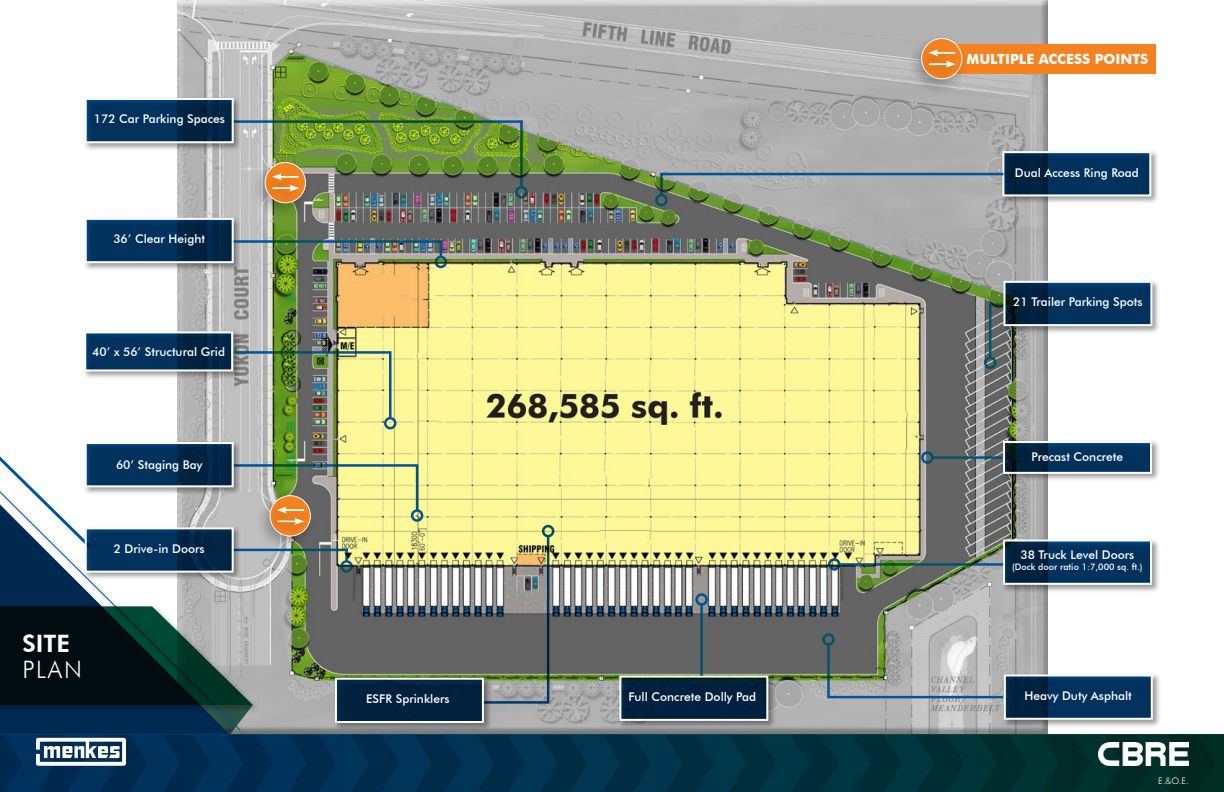
<style>
.page{position:relative;width:1224px;height:792px;background:#fff}
.page>*{position:absolute;margin:0;border:0;box-sizing:border-box;transform-origin:0 0}
.t1{font:800 24px "Futura BT";color:#fff}
.t2{font:300 24px "Futura BT";color:#fff}
.t3{font:700 14px "Futura BT";color:#fff}
.t4{font:500 12px "Futura BT";color:#fff}
.t5{font:500 9px "Futura BT";color:#fff}
.t6{font:300 9px "Futura BT";color:#fff}
</style>
<div class="page">
<div style="left:172px;top:0;width:882px;height:741px;background:#636466;opacity:.5"></div>
<svg style="left:248px;top:525px;width:40px;height:81px;background:#bebebe"></svg>
<svg style="left:0;top:456px;width:26px;height:26px"></svg>
<svg style="left:0;top:482px;width:241px;height:122px"></svg>
<hr style="left:520px;top:121px;width:3px;height:66px;background:#02539b">
<div style="left:515px;top:186px;width:13px;height:12px;border:2px solid #02539b;border-radius:50%"></div>
<hr style="left:234px;top:120px;width:289px;height:3px;background:#02539b">
<div style="left:83px;top:96px;width:159px;height:55px;background:#000;opacity:.4"></div>
<svg style="left:88px;top:101px;width:143px;height:39px;background:#002d54"></svg>
<div style="left:85px;top:98px;width:149px;height:45px;border:2px solid #fff"></div>
<div style="left:83px;top:216px;width:159px;height:55px;background:#000;opacity:.4"></div>
<svg style="left:88px;top:221px;width:143px;height:39px;background:#002d55"></svg>
<div style="left:85px;top:218px;width:149px;height:45px;border:2px solid #fff"></div>
<div style="left:82px;top:329px;width:159px;height:51px;background:#000;opacity:.4"></div>
<svg style="left:87px;top:334px;width:143px;height:34px;background:#002d55"></svg>
<div style="left:84px;top:331px;width:149px;height:40px;border:2px solid #fff"></div>
<img style="left:233px;top:350px;width:160px;height:71px">
<div style="left:384px;top:417px;width:13px;height:12px;border:2px solid #02539b;border-radius:50%"></div>
<div style="left:411px;top:509px;width:12px;height:13px;border:2px solid #02539b;border-radius:50%"></div>
<div style="left:83px;top:440px;width:159px;height:55px;background:#000;opacity:.4"></div>
<svg style="left:88px;top:445px;width:143px;height:39px;background:#002d55"></svg>
<div style="left:85px;top:442px;width:149px;height:45px;border:2px solid #fff"></div>
<svg style="left:345px;top:551px;width:3px;height:9px"></svg>
<div style="left:340px;top:560px;width:13px;height:13px;border:2px solid #02539b;border-radius:50%"></div>
<hr style="left:234px;top:549px;width:114px;height:2px;background:#02539b">
<hr style="left:547px;top:536px;width:2px;height:167px;background:#02539b">
<div style="left:542px;top:525px;width:12px;height:12px;border:2px solid #02539b;border-radius:50%"></div>
<div style="left:1001px;top:537px;width:159px;height:56px;background:#000;opacity:.4"></div>
<svg style="left:1006px;top:542px;width:143px;height:40px;background:#002e55"></svg>
<div style="left:1003px;top:539px;width:149px;height:46px;border:2px solid #fff"></div>
<hr style="left:839px;top:563px;width:164px;height:3px;background:#02539b">
<div style="left:828px;top:558px;width:12px;height:13px;border:2px solid #02539b;border-radius:50%"></div>
<div style="left:1001px;top:279px;width:160px;height:55px;background:#000;opacity:.4"></div>
<svg style="left:1006px;top:284px;width:143px;height:39px;background:#002d53"></svg>
<div style="left:1003px;top:281px;width:149px;height:45px;border:2px solid #fff"></div>
<hr style="left:932px;top:456px;width:70px;height:3px;background:#02539b">
<div style="left:921px;top:451px;width:13px;height:13px;border:2px solid #02539b;border-radius:50%"></div>
<svg style="left:988px;top:302px;width:16px;height:58px"></svg>
<div style="left:984px;top:356px;width:12px;height:13px;border:2px solid #02539b;border-radius:50%"></div>
<div style="left:1001px;top:439px;width:159px;height:43px;background:#000;opacity:.4"></div>
<svg style="left:1006px;top:444px;width:143px;height:27px;background:#002d53"></svg>
<div style="left:1003px;top:441px;width:149px;height:33px;border:2px solid #fff"></div>
<img style="left:233px;top:239px;width:210px;height:20px">
<div style="left:435px;top:256px;width:12px;height:12px;border:2px solid #02539b;border-radius:50%"></div>
<div style="left:83px;top:525px;width:159px;height:56px;background:#000;opacity:.4"></div>
<svg style="left:88px;top:530px;width:143px;height:40px;background:#002d55"></svg>
<div style="left:85px;top:527px;width:149px;height:46px;border:2px solid #fff"></div>
<div style="left:951px;top:44px;width:205px;height:29px;background:#f58220"></div>
<div style="left:254px;top:490px;width:63px;height:63px;background:#000;opacity:.25"></div>
<div style="left:263px;top:502px;width:47px;height:28px;background:#5e5e5e"></div>
<div style="left:263px;top:514px;width:46px;height:27px;background:#000;opacity:.25"></div>
<img style="left:233px;top:463px;width:187px;height:62px">
<div style="left:276px;top:516px;width:30px;height:9px;background:#fff;opacity:.8"></div>
<div style="left:276px;top:519px;width:30px;height:7px;background:#bfd857;opacity:.5"></div>
<div style="left:249px;top:157px;width:63px;height:63px;background:#000;opacity:.25"></div>
<svg style="left:265px;top:162px;width:40px;height:41px"></svg>
<div style="left:265px;top:162px;width:41px;height:41px;border:1px solid #fff;border-radius:50%"></div>
<div style="left:258px;top:169px;width:47px;height:27px;background:#000;opacity:.25"></div>
<div style="left:271px;top:172px;width:30px;height:9px;background:#fff;opacity:.8"></div>
<div style="left:271px;top:174px;width:30px;height:8px;background:#bfd857;opacity:.5"></div>
<div style="left:258px;top:180px;width:46px;height:28px;background:#000;opacity:.25"></div>
<div style="left:271px;top:183px;width:30px;height:9px;background:#fff;opacity:.8"></div>
<div style="left:271px;top:185px;width:30px;height:8px;background:#bfd857;opacity:.5"></div>
<div style="left:906px;top:33px;width:63px;height:63px;background:#000;opacity:.25"></div>
<svg style="left:922px;top:38px;width:40px;height:41px"></svg>
<div style="left:921px;top:38px;width:41px;height:41px;border:1px solid #fff;border-radius:50%"></div>
<div style="left:915px;top:45px;width:46px;height:27px;background:#000;opacity:.25"></div>
<div style="left:927px;top:48px;width:30px;height:9px;background:#fff;opacity:.8"></div>
<div style="left:927px;top:50px;width:30px;height:8px;background:#bfd857;opacity:.5"></div>
<div style="left:914px;top:56px;width:47px;height:28px;background:#000;opacity:.25"></div>
<div style="left:927px;top:59px;width:30px;height:9px;background:#fff;opacity:.8"></div>
<div style="left:927px;top:61px;width:30px;height:8px;background:#bfd857;opacity:.5"></div>
<div style="left:695px;top:593px;width:13px;height:13px;border:2px solid #02539b;border-radius:50%"></div>
<div style="left:1000px;top:149px;width:159px;height:56px;background:#000;opacity:.4"></div>
<svg style="left:1005px;top:154px;width:143px;height:39px;background:#002d55"></svg>
<div style="left:1002px;top:151px;width:149px;height:45px;border:2px solid #fff"></div>
<svg style="left:659px;top:172px;width:345px;height:26px;background:#98a2a4"></svg>
<div style="left:655px;top:194px;width:13px;height:12px;border:2px solid #02539b;border-radius:50%"></div>
<svg style="left:0;top:606px;width:1224px;height:186px;background:#4f656e"></svg>
<p class="t4" style="left:94px;top:111px;width:133px">172 Car Parking Spaces</p>
<p class="t4" style="left:113px;top:232px;width:93px">36’ Clear Height</p>
<p class="t4" style="left:92px;top:344px;width:134px">40’ x 56’ Structural Grid</p>
<h1 class="t1" style="left:22px;top:628px;width:49px">SITE</h1>
<h1 class="t2" style="left:22px;top:654px;width:61px">PLAN</h1>
<p class="t4" style="left:116px;top:457px;width:88px">60’ Staging Bay</p>
<p class="t4" style="left:114px;top:542px;width:93px">2 Drive-in Doors</p>
<p class="t4" style="left:366px;top:692px;width:85px">ESFR Sprinklers</p>
<p class="t4" style="left:628px;top:689px;width:129px">Full Concrete Dolly Pad</p>
<p class="t3" style="left:966px;top:50px;width:183px">MULTIPLE ACCESS POINTS</p>
<p class="t4" style="left:1015px;top:165px;width:126px">Dual Access Ring Road</p>
<p class="t4" style="left:1013px;top:295px;width:131px">21 Trailer Parking Spots</p>
<p class="t4" style="left:1032px;top:449px;width:93px">Precast Concrete</p>
<p class="t4" style="left:1020px;top:547px;width:115px">38 Truck Level Doors</p>
<p class="t5" style="left:1012px;top:561px;width:132px">(Dock door ratio 1:7,000 sq. ft.)</p>
<p class="t4" style="left:1025px;top:688px;width:109px">Heavy Duty Asphalt</p>
<p class="t6" style="left:1158px;top:775px;width:32px">E.&amp;O.E.</p>
</div>
